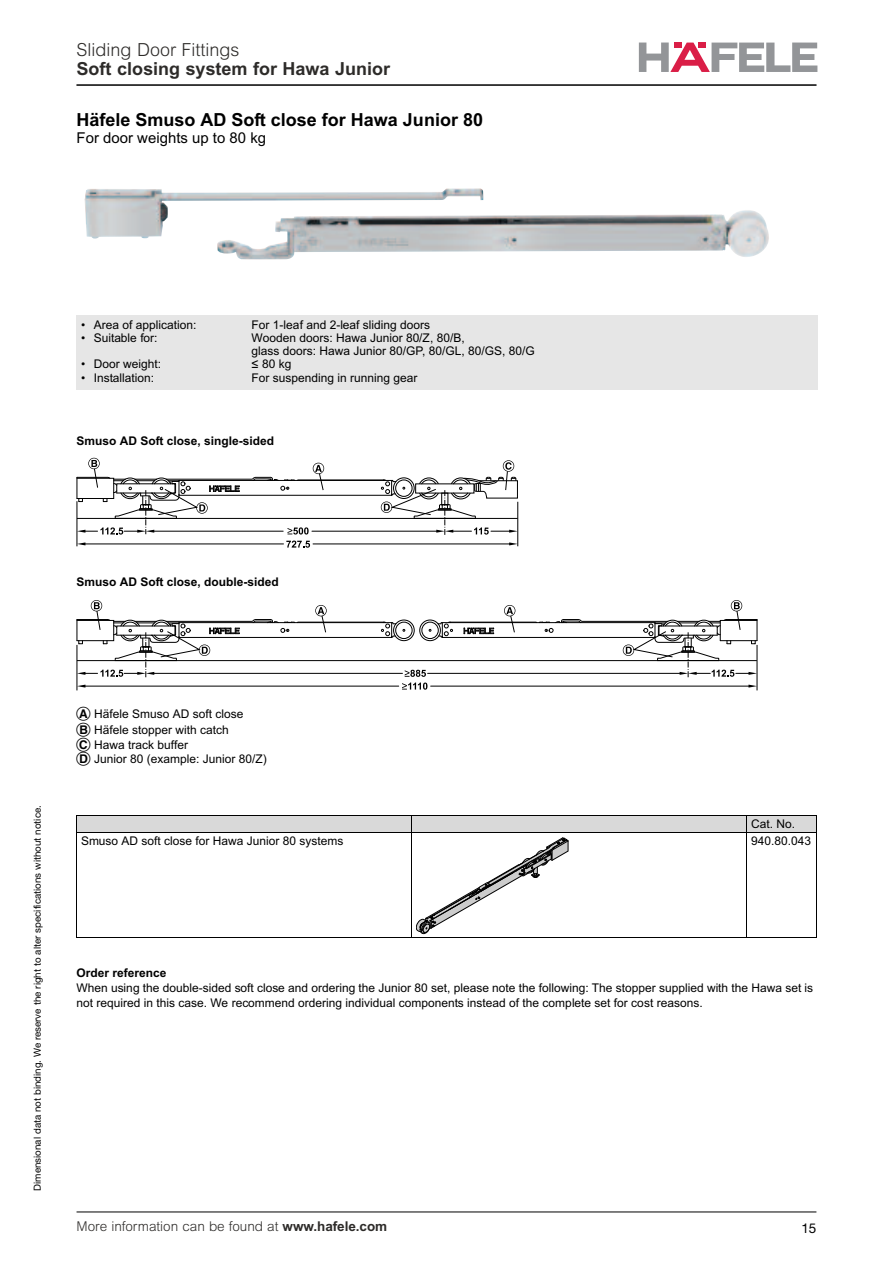
<style>
.page{position:relative;width:893px;height:1263px;background:#fff}
.page>*{position:absolute;margin:0;border:0;box-sizing:border-box;transform-origin:0 0}
.t1{font:18px "Arial Bold+T42+BMZCDL";color:#000}
.t2{font:700 18px "Arial MT Std";color:#2d2b29}
.t3{font:300 18px "Arial MT Std";color:#2d2b29}
.t4{font:15px "Arial+T42+ULDJRL";color:#000}
.t5{font:300 13.5px "Arial MT Std";color:#2d2b29}
.t6{font:13.5px "Helvetica Neue";color:#000}
.t7{font:12px/15px "Arial+T42+ULDJRL";color:#000}
.t8{font:12px "Arial Bold+T42+BMZCDL";color:#000}
.t9{font:9.75px "Helvetica Neue";color:#000}
.s1{font-family:"Haefele Font+RYOQZX"}
.s2{font-weight:700}
</style>
<div class="page">
<hr style="left:77px;top:85px;width:739px;height:1px;background:#000">
<hr style="left:77px;top:1211px;width:739px;height:1px;background:#000">
<svg style="left:639px;top:43px;width:178px;height:29px"></svg>
<div style="left:77px;top:315px;width:170px;height:18px;background:#e6e6e6"></div>
<div style="left:247px;top:315px;width:571px;height:18px;background:#e6e6e6"></div>
<div style="left:77px;top:333px;width:170px;height:26px;background:#e6e6e6"></div>
<div style="left:247px;top:333px;width:571px;height:26px;background:#e6e6e6"></div>
<div style="left:77px;top:359px;width:170px;height:13px;background:#e6e6e6"></div>
<div style="left:247px;top:359px;width:571px;height:13px;background:#e6e6e6"></div>
<div style="left:77px;top:372px;width:170px;height:18px;background:#e6e6e6"></div>
<div style="left:247px;top:372px;width:571px;height:18px;background:#e6e6e6"></div>
<div style="left:77px;top:815px;width:740px;height:18px;background:#d9d9d9"></div>
<hr style="left:76px;top:816px;width:1px;height:122px;background:#000">
<hr style="left:411px;top:815px;width:1px;height:123px;background:#000">
<hr style="left:746px;top:815px;width:1px;height:123px;background:#000">
<hr style="left:817px;top:816px;width:1px;height:122px;background:#000">
<hr style="left:76px;top:815px;width:741px;height:1px;background:#000">
<hr style="left:76px;top:833px;width:741px;height:1px;background:#000">
<hr style="left:76px;top:938px;width:741px;height:1px;background:#000">
<img style="left:85px;top:188px;width:684px;height:72px">
<hr style="left:517px;top:502px;width:1px;height:44px;background:#000">
<hr style="left:77px;top:501px;width:1px;height:45px;background:#000">
<svg style="left:77px;top:542px;width:8px;height:3px"></svg>
<hr style="left:85px;top:544px;width:198px;height:1px;background:#000">
<hr style="left:313px;top:544px;width:197px;height:1px;background:#000">
<svg style="left:509px;top:542px;width:9px;height:3px"></svg>
<svg style="left:286px;top:541px;width:24px;height:7px"></svg>
<svg style="left:76px;top:458px;width:442px;height:77px"></svg>
<div style="left:422px;top:622px;width:16px;height:17px;border:1px solid #000;border-radius:50%"></div>
<div style="left:419px;top:620px;width:22px;height:21px;border:1px solid #000;border-radius:50%"></div>
<hr style="left:77px;top:660px;width:680px;height:1px;background:#000">
<hr style="left:757px;top:645px;width:1px;height:45px;background:#000">
<hr style="left:428px;top:673px;width:252px;height:1px;background:#000">
<hr style="left:431px;top:686px;width:318px;height:1px;background:#000">
<svg style="left:748px;top:685px;width:9px;height:3px"></svg>
<svg style="left:437px;top:600px;width:320px;height:78px"></svg>
<svg style="left:76px;top:600px;width:355px;height:90px"></svg>
<svg style="left:416px;top:837px;width:153px;height:97px"></svg>
<h1 class="t3" style="left:77px;top:43px;width:164px">Sliding Door Fittings</h1>
<h1 class="t2" style="left:77px;top:62px;width:315px">Soft closing system for Hawa Junior</h1>
<h1 class="t1" style="left:77px;top:108px;width:408px">Häfele Smuso AD Soft close for Hawa Junior 80</h1>
<p class="t4" style="left:77px;top:128px;width:191px">For door weights up to 80 kg</p>
<p class="t7" style="left:81px;top:317px;width:117px">• Area of application:</p>
<p class="t7" style="left:252px;top:317px;width:180px">For 1-leaf and 2-leaf sliding doors</p>
<p class="t7" style="left:81px;top:331px;width:78px">• Suitable for:</p>
<p class="t7" style="left:252px;top:332px;width:285px;line-height:12.8px">Wooden doors: Hawa Junior 80/Z, 80/B,<br>glass doors: Hawa Junior 80/GP, 80/GL, 80/GS, 80/G</p>
<p class="t7" style="left:81px;top:357px;width:82px">• Door weight:</p>
<p class="t7" style="left:252px;top:357px;width:41px"><span class="s1">&lt;</span> 80 kg</p>
<p class="t7" style="left:81px;top:370px;width:75px">• Installation:</p>
<p class="t7" style="left:252px;top:370px;width:167px">For suspending in running gear</p>
<p class="t8" style="left:77px;top:433px;width:199px">Smuso AD Soft close, single-sided</p>
<p class="t8" style="left:77px;top:574px;width:204px">Smuso AD Soft close, double-sided</p>
<p class="t9" style="left:34px;top:1191px;width:387px;rotate:-90deg">Dimensional data not binding. We reserve the right to alter specifications without notice.</p>
<p class="t7" style="left:77px;top:707px;width:192px"><span class="s1">A</span> Häfele Smuso AD soft close<br><span class="s1">B</span> Häfele stopper with catch<br><span class="s1">C</span> Hawa track buffer<br><span class="s1">D</span> Junior 80 (example: Junior 80/Z)</p>
<p class="t7" style="left:751px;top:816px;width:45px">Cat. No.</p>
<p class="t7" style="left:81px;top:833px;width:264px">Smuso AD soft close for Hawa Junior 80 systems</p>
<p class="t7" style="left:751px;top:833px;width:61px">940.80.043</p>
<p class="t8" style="left:77px;top:965px;width:91px">Order reference</p>
<p class="t7" style="left:77px;top:981px;width:738px">When using the double-sided soft close and ordering the Junior 80 set, please note the following: The stopper supplied with the Hawa set is not required in this case. We recommend ordering individual components instead of the complete set for cost reasons.</p>
<p class="t5" style="left:77px;top:1221px;width:312px">More information can be found at <span class="s2">www.hafele.com</span></p>
<p class="t6" style="left:801px;top:1223px;width:17px">15</p>
</div>
